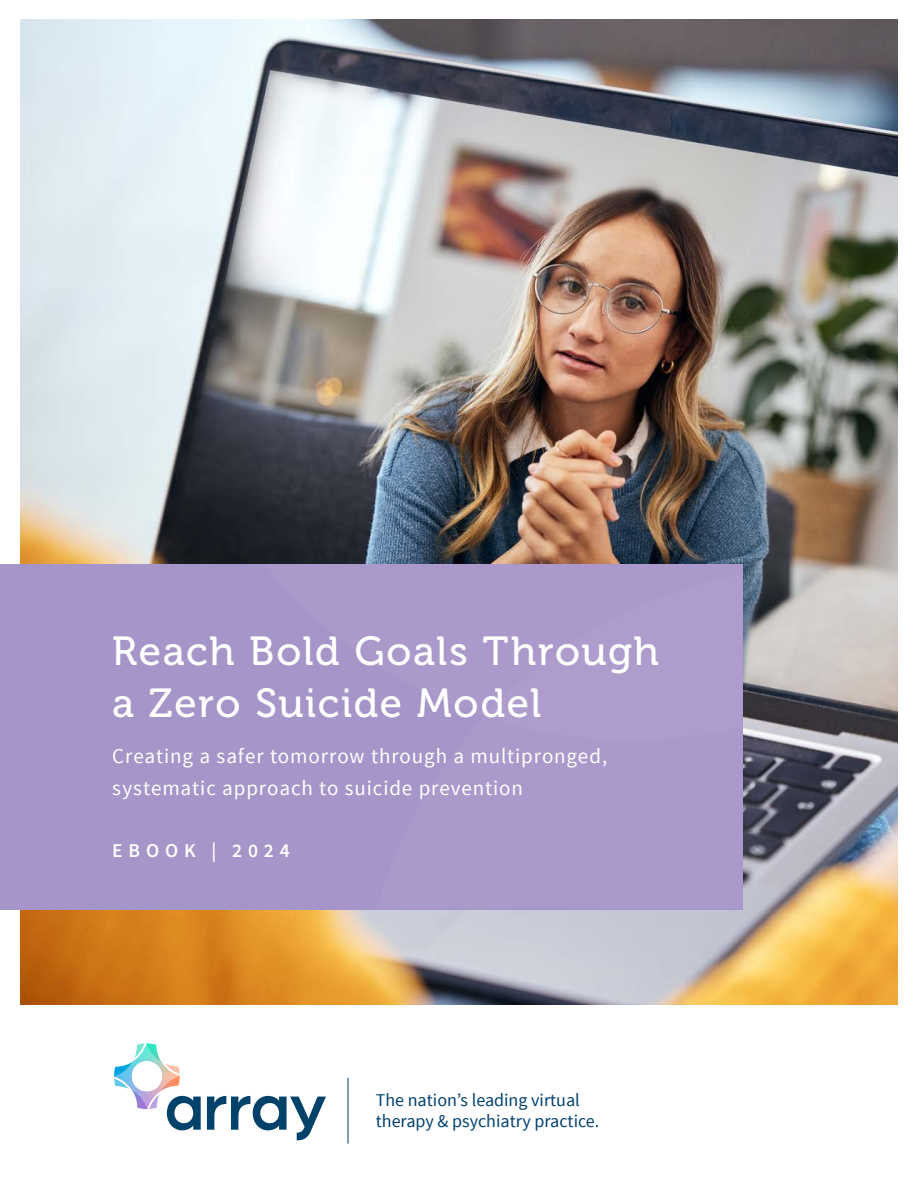
<style>
.page{position:relative;width:918px;height:1188px;background:#fff}
.page>*{position:absolute;margin:0;border:0;box-sizing:border-box;transform-origin:0 0}
.t1{font:40.5px/52.5px "Museo 500";letter-spacing:.04em;color:#fff}
.t2{font:21px/31.5px "Source Sans Pro";letter-spacing:.045em;color:#fff}
.t3{font:600 19.5px "Source Sans Pro";letter-spacing:.3em;color:#fff}
.t4{font:18px/21.6px "Source Sans Pro";color:#00416e}
</style>
<div class="page">
<img style="left:21px;top:19px;width:876px;height:985px">
<div style="left:0;top:564px;width:742px;height:345px;background:#a695c8"></div>
<img style="left:114px;top:1043px;width:66px;height:66px">
<svg style="left:167px;top:1096px;width:34px;height:34px"></svg>
<svg style="left:207px;top:1096px;width:119px;height:44px"></svg>
<hr style="left:348px;top:1078px;width:1px;height:66px;background:#00416e">
<h1 class="t1" style="left:112px;top:625px;width:548px">Reach Bold Goals Through a Zero Suicide Model</h1>
<p class="t2" style="left:112px;top:741px;width:496px">Creating a safer tomorrow through a multipronged, systematic approach to suicide prevention</p>
<p class="t3" style="left:112px;top:838px;width:179px">EBOOK | 2024</p>
<p class="t4" style="left:376px;top:1089px;width:225px">The nation’s leading virtual therapy &amp; psychiatry practice.</p>
</div>
